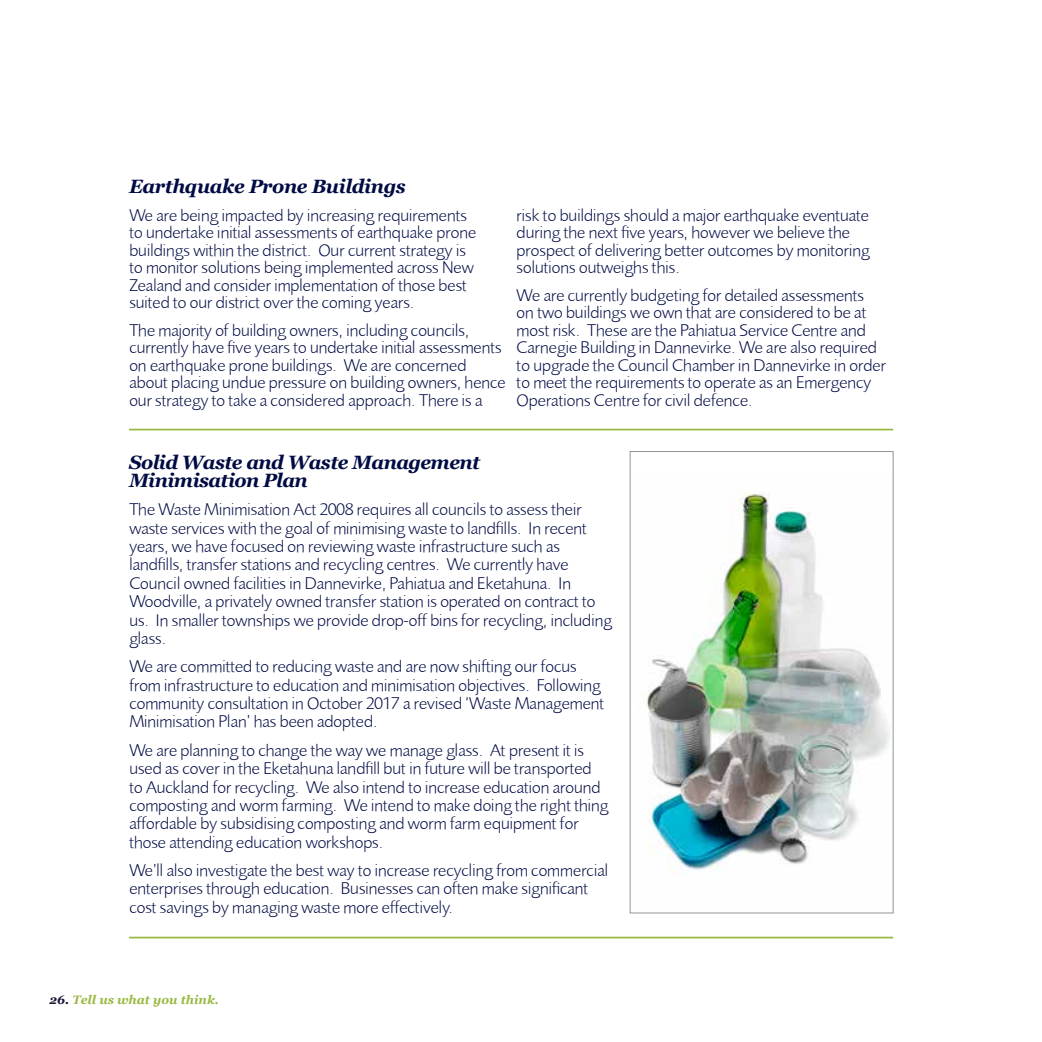
<style>
.page{position:relative;width:1042px;height:1042px;background:#fff}
.page>*{position:absolute;margin:0;border:0;box-sizing:border-box;transform-origin:0 0}
.t1{font:italic 700 19.25px/18.4px "Georgia";letter-spacing:-.03em;color:#000b44}
.t2{font:300 17.5px/17.5px "Foundry Sans";letter-spacing:-.02em;color:#000b44}
.t3{font:italic 700 12.25px "Georgia";color:#9ab942}
.s1{color:#151435}
</style>
<div class="page">
<hr style="left:129px;top:429px;width:764px;height:1px;background:#9ab942">
<hr style="left:129px;top:936px;width:764px;height:2px;background:#9ab942">
<img style="left:646px;top:492px;width:245px;height:382px">
<div style="left:630px;top:451px;width:263px;height:462px;border:1px solid #939598"></div>
<p class="t1" style="left:129px;top:176px;width:278px">Earthquake Prone Buildings</p>
<p class="t2" style="left:129px;top:206px;width:349px">We are being impacted by increasing requirements to undertake initial assessments of earthquake prone buildings within the district. Our current strategy is to monitor solutions being implemented across New Zealand and consider implementation of those best suited to our district over the coming years.</p>
<p class="t2" style="left:129px;top:321px;width:378px">The majority of building owners, including councils, currently have five years to undertake initial assessments on earthquake prone buildings. We are concerned about placing undue pressure on building owners, hence our strategy to take a considered approach. There is a</p>
<p class="t2" style="left:516px;top:206px;width:355px">risk to buildings should a major earthquake eventuate during the next five years, however we believe the prospect of delivering better outcomes by monitoring solutions outweighs this.</p>
<p class="t2" style="left:516px;top:286px;width:371px">We are currently budgeting for detailed assessments on two buildings we own that are considered to be at most risk. These are the Pahiatua Service Centre and Carnegie Building in Dannevirke. We are also required to upgrade the Council Chamber in Dannevirke in order to meet the requirements to operate as an Emergency Operations Centre for civil defence.</p>
<p class="t1" style="left:129px;top:452px;width:353px">Solid Waste and Waste Management<br>Minimisation Plan</p>
<p class="t2" style="left:129px;top:500px;width:484px;line-height:18.4px">The Waste Minimisation Act 2008 requires all councils to assess their waste services with the goal of minimising waste to landfills. In recent years, we have focused on reviewing waste infrastructure such as landfills, transfer stations and recycling centres. We currently have Council owned facilities in Dannevirke, Pahiatua and Eketahuna. In Woodville, a privately owned transfer station is operated on contract to us. In smaller townships we provide drop-off bins for recycling, including glass.</p>
<p class="t2" style="left:129px;top:657px;width:477px;line-height:18.4px">We are committed to reducing waste and are now shifting our focus from infrastructure to education and minimisation objectives. Following community consultation in October 2017 a revised ‘Waste Management Minimisation Plan’ has been adopted.</p>
<p class="t2" style="left:129px;top:740px;width:481px;line-height:18.4px">We are planning to change the way we manage glass. At present it is used as cover in the Eketahuna landfill but in future will be transported to Auckland for recycling. We also intend to increase education around composting and worm farming. We intend to make doing the right thing affordable by subsidising composting and worm farm equipment for those attending education workshops.</p>
<p class="t2" style="left:129px;top:861px;width:481px;line-height:18.4px">We’ll also investigate the best way to increase recycling from commercial enterprises through education. Businesses can often make significant cost savings by managing waste more effectively.</p>
<p class="t3" style="left:50px;top:991px;width:171px"><span class="s1">26.</span> Tell us what you think.</p>
</div>
